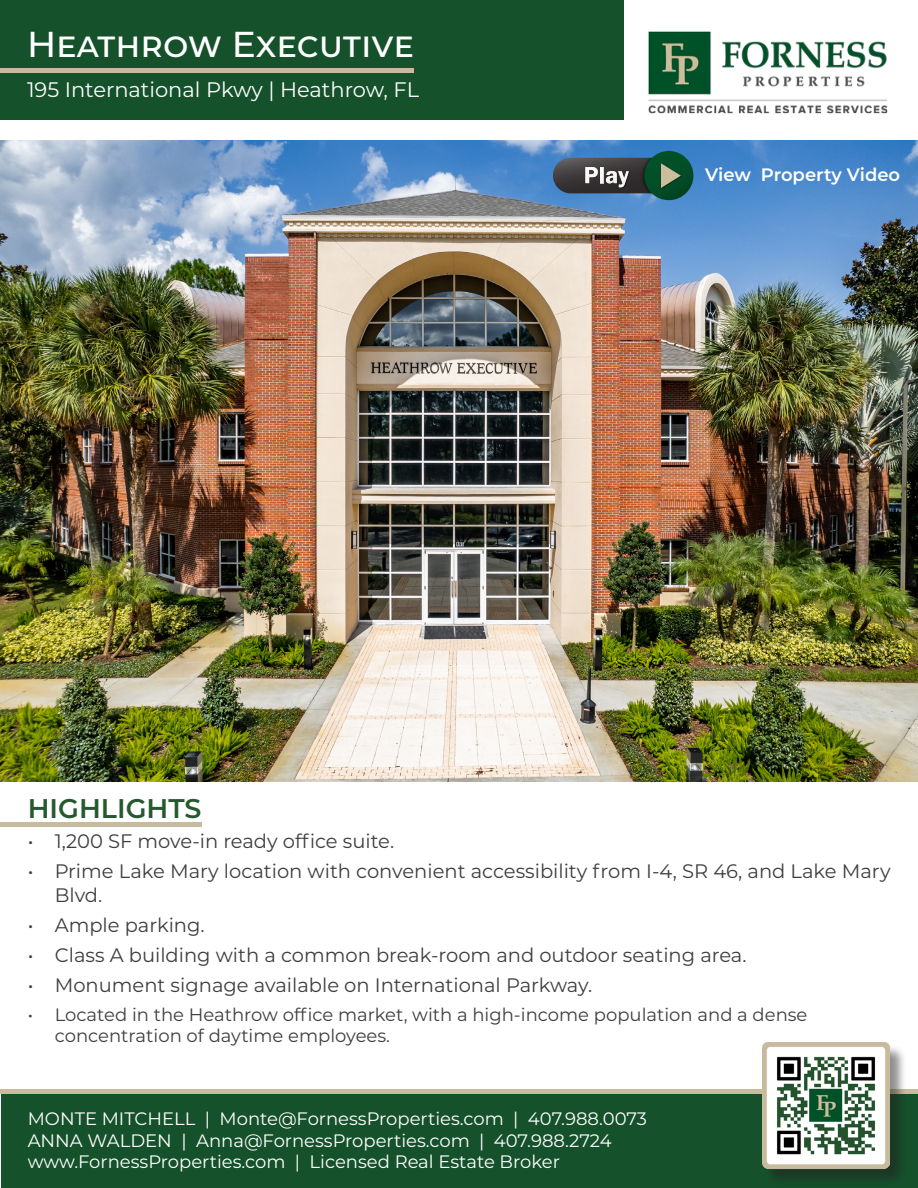
<style>
.page{position:relative;width:918px;height:1188px;background:#fff}
.page>*{position:absolute;margin:0;border:0;box-sizing:border-box;transform-origin:0 0}
.t1{font:500 36px "Montserrat";color:#fff}
.t2{font:600 27px "Montserrat";color:#26592f}
.t3{font:21px "Montserrat";color:#fff}
.t4{font:19.5px/23.4px "Montserrat";color:#3e3e3f}
.t5{font:19.5px "Montserrat";color:#3f3e3f}
.t6{font:18px "Montserrat";color:#fff}
.t7{font:18px/21.6px "Montserrat";color:#3f3e3f}
.t8{font:600 18px "Montserrat";color:#fff}
</style>
<div class="page">
<div style="left:1px;top:1093px;width:917px;height:95px;background:#15512b"></div>
<img style="left:648px;top:31px;width:240px;height:83px">
<div style="left:0;top:0;width:624px;height:120px;background:#15512b"></div>
<div style="left:0;top:1089px;width:918px;height:5px;background:#c9bb9d"></div>
<hr style="left:0;top:68px;width:414px;height:4px;background:#c7bb9f">
<div style="left:0;top:822px;width:201px;height:5px;background:#c7bb9f"></div>
<div style="left:764px;top:1044px;width:143px;height:143px;background:#231f20;opacity:.5"></div>
<img style="left:763px;top:1043px;width:126px;height:135px">
<img style="left:0;top:140px;width:918px;height:642px">
<div style="left:644px;top:151px;width:49px;height:49px;background:#024b26;border-radius:25px"></div>
<svg style="left:553px;top:158px;width:128px;height:35px"></svg>
<p class="t1" style="left:27px;top:19px;width:389px">Heathrow Executive</p>
<p class="t3" style="left:27px;top:76px;width:394px">195 International Pkwy | Heathrow, FL</p>
<p class="t8" style="left:705px;top:162px;width:196px">View Property Video</p>
<p class="t2" style="left:28px;top:789px;width:175px">HIGHLIGHTS</p>
<p class="t4" style="left:28px;top:829px;width:368px">• 1,200 SF move-in ready office suite.</p>
<p class="t4" style="left:55px;top:859px;width:837px;text-indent:-27px">• Prime Lake Mary location with convenient accessibility from I-4, SR 46, and Lake Mary<br>Blvd.</p>
<p class="t4" style="left:28px;top:913px;width:178px">• Ample parking.</p>
<p class="t5" style="left:28px;top:942px;width:720px">• Class A building with a common break-room and outdoor seating area.</p>
<p class="t5" style="left:28px;top:972px;width:566px">• Monument signage available on International Parkway.</p>
<p class="t7" style="left:55px;top:1003px;width:754px;text-indent:-27px">• Located in the Heathrow office market, with a high-income population and a dense concentration of daytime employees.</p>
<p class="t6" style="left:28px;top:1106px;width:621px">MONTE MITCHELL | Monte@FornessProperties.com | 407.988.0073</p>
<p class="t6" style="left:28px;top:1128px;width:585px">ANNA WALDEN | Anna@FornessProperties.com | 407.988.2724</p>
<p class="t6" style="left:28px;top:1150px;width:534px">www.FornessProperties.com | Licensed Real Estate Broker</p>
</div>
